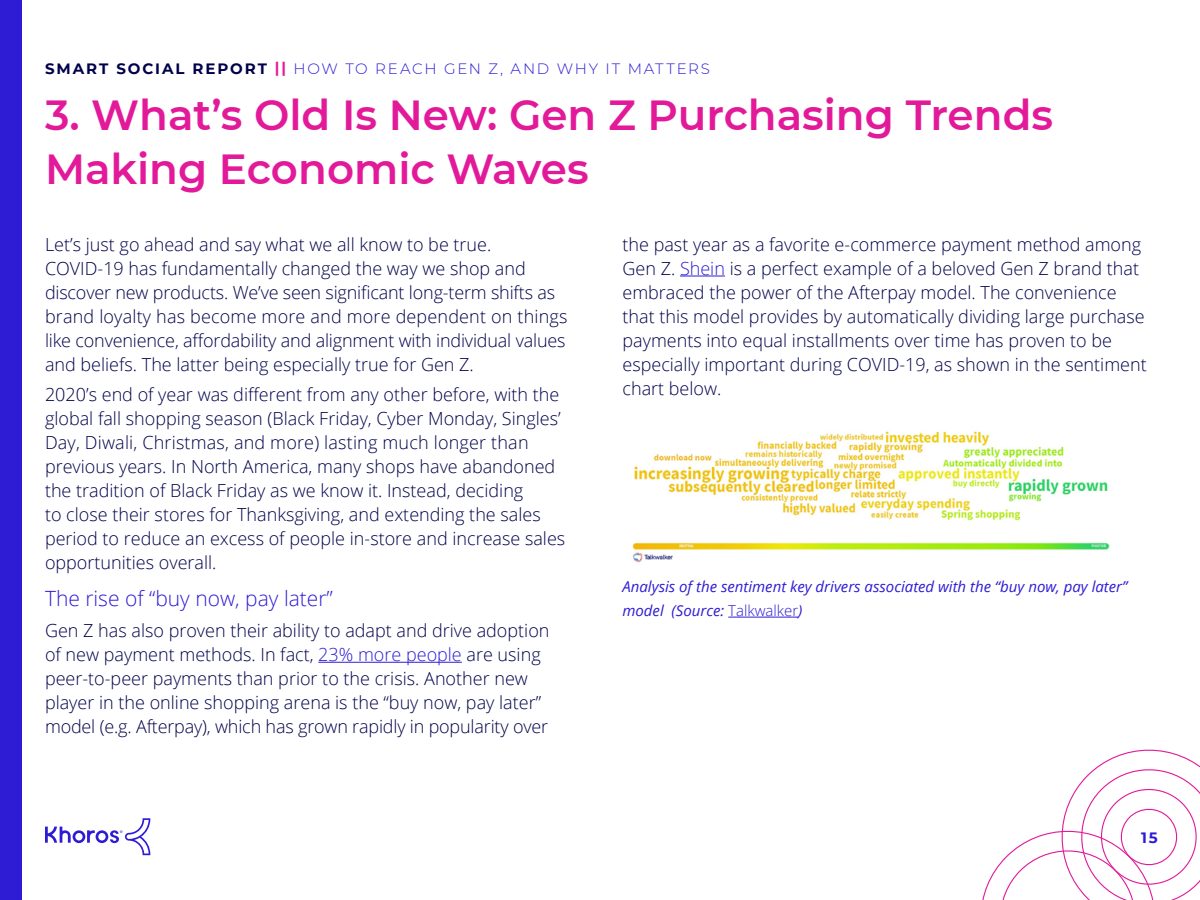
<style>
.page{position:relative;width:1200px;height:900px;background:#fff}
.page>*{position:absolute;margin:0;border:0;box-sizing:border-box;transform-origin:0 0}
.t1{font:600 42px/54px "Montserrat";color:#e21a9a}
.t2{font:300 21px "Open Sans";color:#2e1cd4}
.t3{font:300 18px/24px "Open Sans";color:#00004b}
.t4{font:italic 15px/24px "Open Sans";color:#2e1cd4}
.t5{font:300 15px "Montserrat";letter-spacing:.115em;color:#2e1cd4}
.t6{font:700 15px "Montserrat";color:#2e1cd4}
.s1{font-weight:700;color:#00004b}
.s2{font-weight:700;color:#e21a9a}
.s3{color:#2e1cd4}
.s4{font-weight:300;font-style:normal}
</style>
<div class="page">
<div style="left:0;top:0;width:21px;height:900px;background:#2e1cd4"></div>
<img style="left:632px;top:431px;width:478px;height:132px">
<svg style="left:45px;top:818px;width:105px;height:37px"></svg>
<svg style="left:982px;top:749px;width:218px;height:151px"></svg>
<hr style="left:318px;top:662px;width:144px;height:1px;background:#2e1cd4">
<hr style="left:680px;top:276px;width:45px;height:1px;background:#2e1cd4">
<hr style="left:728px;top:617px;width:70px;height:1px;background:#2e1cd4">
<p class="t5" style="left:45px;top:59px;width:666px"><span class="s1">SMART SOCIAL REPORT</span> <span class="s2">||</span> HOW TO REACH GEN Z, AND WHY IT MATTERS</p>
<h1 class="t1" style="left:45px;top:86px;width:1010px">3. What’s Old Is New: Gen Z Purchasing Trends<br>Making Economic Waves</h1>
<p class="t3" style="left:45px;top:232px;width:524px">Let’s just go ahead and say what we all know to be true.<br>COVID-19 has fundamentally changed the way we shop and discover new products. We’ve seen significant long-term shifts as brand loyalty has become more and more dependent on things like convenience, affordability and alignment with individual values and beliefs. The latter being especially true for Gen Z.</p>
<p class="t3" style="left:45px;top:382px;width:522px">2020’s end of year was different from any other before, with the global fall shopping season (Black Friday, Cyber Monday, Singles’ Day, Diwali, Christmas, and more) lasting much longer than previous years. In North America, many shops have abandoned the tradition of Black Friday as we know it. Instead, deciding<br>to close their stores for Thanksgiving, and extending the sales period to reduce an excess of people in-store and increase sales opportunities overall.</p>
<p class="t2" style="left:45px;top:584px;width:289px">The rise of “buy now, pay later”</p>
<p class="t3" style="left:45px;top:618px;width:506px">Gen Z has also proven their ability to adapt and drive adoption of new payment methods. In fact, <span class="s3">23% more people</span> are using peer-to-peer payments than prior to the crisis. Another new player in the online shopping arena is the “buy now, pay later” model (e.g. Afterpay), which has grown rapidly in popularity over</p>
<p class="t3" style="left:622px;top:232px;width:526px">the past year as a favorite e-commerce payment method among Gen Z. <span class="s3">Shein</span> is a perfect example of a beloved Gen Z brand that embraced the power of the Afterpay model. The convenience that this model provides by automatically dividing large purchase payments into equal installments over time has proven to be especially important during COVID-19, as shown in the sentiment chart below.</p>
<p class="t4" style="left:622px;top:574px;width:506px">Analysis of the sentiment key drivers associated with the “buy now, pay later” model (Source: <span class="s4">Talkwalker</span>)</p>
<p class="t6" style="left:1141px;top:827px;width:18px">15</p>
</div>
